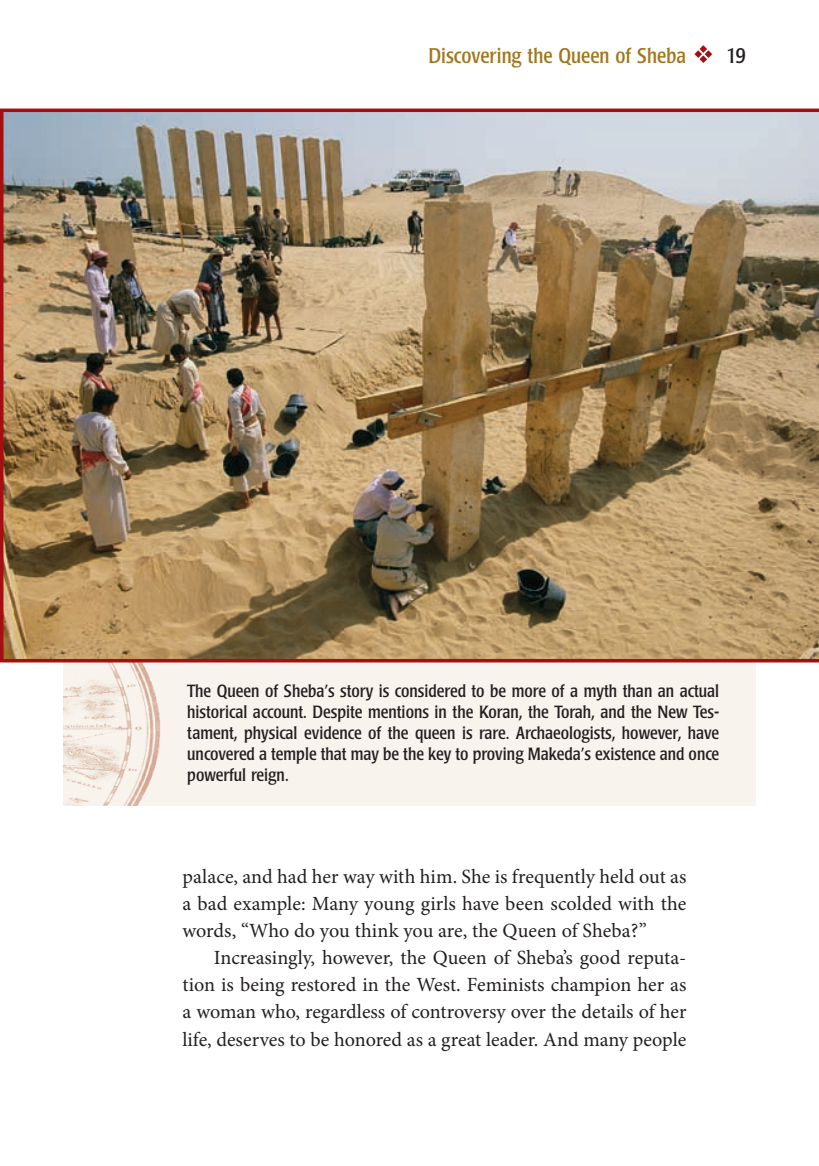
<style>
.page{position:relative;width:819px;height:1166px;background:#fff}
.page>*{position:absolute;margin:0;border:0;box-sizing:border-box;transform-origin:0 0}
.t1{font:condensed 21px "Poppl Laudatio";letter-spacing:.005em;color:#a1761c}
.t2{font:condensed 21px "Poppl Laudatio";color:#231f20}
.t3{font:20.12px/27.1px "Minion Pro";color:#231f20;text-align:justify}
.t4{font:condensed 17.5px/21px "Poppl Laudatio";color:#231f20;text-align:justify}
</style>
<div class="page">
<svg style="left:694px;top:45px;width:18px;height:18px"></svg>
<div style="left:63px;top:662px;width:693px;height:143px;background:#f8f3ec"></div>
<img style="left:63px;top:662px;width:129px;height:143px">
<img style="left:0;top:108px;width:819px;height:554px">
<p class="t1" style="left:428px;top:44px;width:259px">Discovering the Queen of Sheba</p>
<p class="t2" style="left:726px;top:44px;width:21px">19</p>
<p class="t4" style="left:187px;top:680px;width:534px">The Queen of Sheba’s story is considered to be more of a myth than an actual historical account. Despite mentions in the Koran, the Torah, and the New Tes-- tament, physical evidence of the queen is rare. Archaeologists, however, have uncovered a temple that may be the key to proving Makeda’s existence and once powerful reign.</p>
<p class="t3" style="left:182px;top:862px;width:506px">palace, and had her way with him. She is frequently held out as a bad example: Many young girls have been scolded with the words, “Who do you think you are, the Queen of Sheba?”</p>
<p class="t3" style="left:182px;top:944px;width:506px;text-indent:31px">Increasingly, however, the Queen of Sheba’s good reputa&shy;tion is being restored in the West. Feminists champion her as a woman who, regardless of controversy over the details of her life, deserves to be honored as a great leader. And many people</p>
</div>
